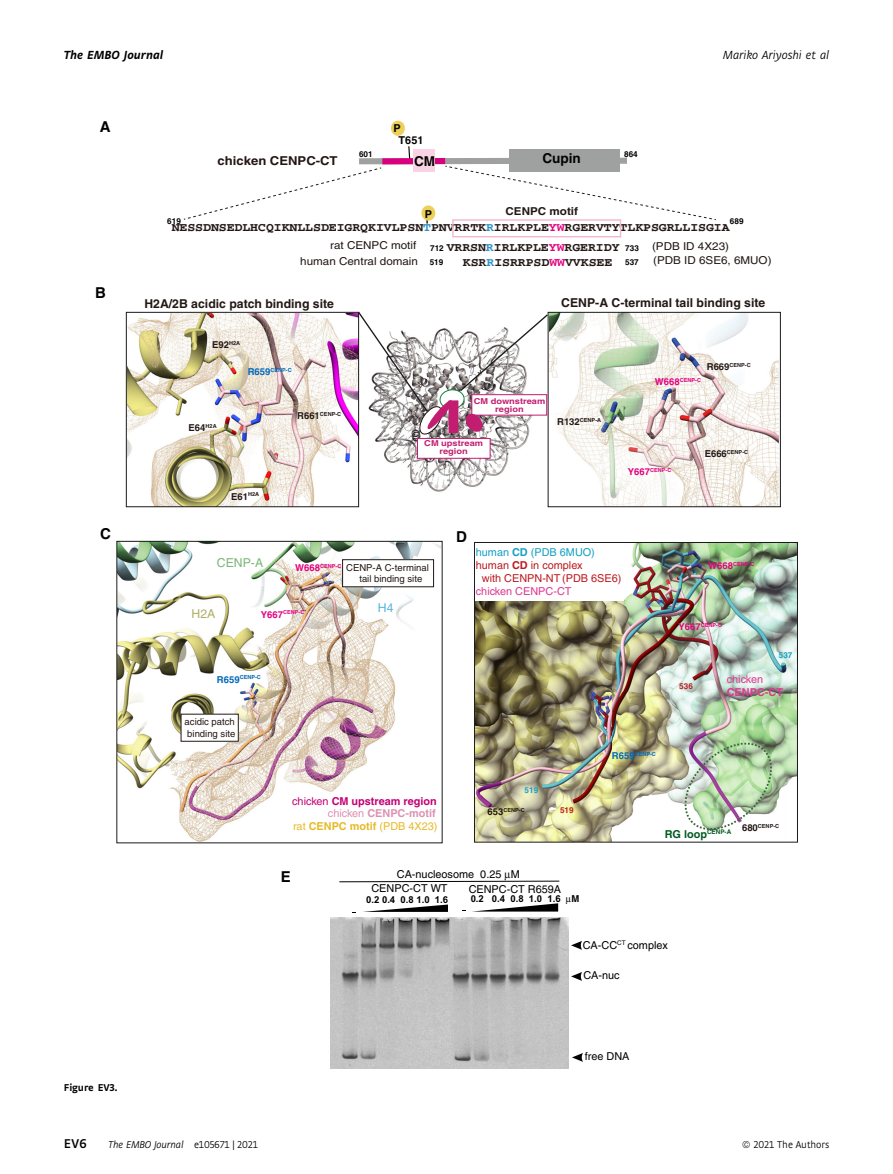
<style>
.page{position:relative;width:893px;height:1174px;background:#fff}
.page>*{position:absolute;margin:0;border:0;box-sizing:border-box;transform-origin:0 0}
.t1{font:700 15px "Helvetica";color:#000}
.t2{font:700 13.65px "Helvetica";color:#020202}
.t3{font:13.5px "Adv OT5581 a 231";color:#000}
.t4{font:12.45px "Adv OT5199123 b";color:#000}
.t5{font:12.45px "Adv OT36088 c 38.B";color:#000}
.t6{font:700 12.3px/14.5px "Courier";color:#221714;scale:1.07 1}
.t7{font:700 12.3px "Helvetica";color:#231815}
.t8{font:700 12.3px "Helvetica";color:#221714;scale:1.07 1}
.t9{font:12.3px "Helvetica";color:#7cb678}
.t10{font:12.3px "Helvetica";color:#aeaf67}
.t11{font:12.3px "Helvetica";color:#56b5de}
.t12{font:10.95px/14px "Helvetica";color:#221714;scale:1.07 1}
.t13{font:10.95px "Helvetica";color:#000}
.t14{font:10.95px "Helvetica";color:#bc1b21}
.t15{font:10.95px "Helvetica";color:#020202}
.t16{font:700 10.95px "Helvetica";color:#c40075}
.t17{font:10.95px "Helvetica";color:#e6ba28}
.t18{font:10.95px "Helvetica";color:#de388e}
.t19{font:700 10.95px "Helvetica";color:#dd91b2}
.t20{font:10.95px "Helvetica";color:#14a0c5}
.t21{font:700 10.95px "Helvetica";color:#005a20}
.t22{font:700 10.95px "Helvetica";color:#221714;scale:1.07 1}
.t23{font:700 10.95px "Helvetica";color:#de388e}
.t24{font:700 10.95px "Helvetica";color:#020202}
.t25{font:10.5px "Adv OT5199123 b";color:#000}
.t26{font:10.5px "Adv O Ta 293 a 443";color:#000}
.t27{font:10.5px "Adv OT61678 bbb.B";color:#000}
.t28{font:9.45px/11.4px "Helvetica";color:#231815}
.t29{font:700 9.45px "Arial";color:#000}
.t30{font:700 9.45px "Helvetica";color:#231815}
.t31{font:700 8.1px/8.1px "Helvetica";color:#c21d70;text-align:center;scale:1.14 1}
.t32{font:700 8.1px "Helvetica";color:#020202}
.t33{font:700 8.1px "Helvetica";color:#14a0c5}
.t34{font:700 8.1px "Helvetica";color:#bc1b21}
.t35{font:700 5.55px "Helvetica";color:#e4007f}
.t36{font:700 5.55px "Helvetica";color:#231815}
.t37{font:700 5.55px "Helvetica";color:#0068b7}
.t38{font:700 5.55px "Helvetica";color:#221714}
.s1{color:#2e90c3}
.s2{color:#231815}
.s3{color:#e4007f}
.s4{font-weight:700;font-size:8.1px;color:#020202}
.s5{font-family:"Koz Go Pr 6 N Regular 90 msp RKSJ H";font-size:8.1px;color:#020202}
.s6{font-size:9.45px}
.s7{font-weight:700}
.s8{font-weight:400}
.s9{font-family:"Helvetica"}
.s10{font-family:"Adv St Pro B"}
.s11{font-family:"Adv St Pro";font-weight:600}
.s12{font-family:"Adv O Ta 293 a 443"}
.s13{font-family:"Adv St Pro L"}
.s14{font-family:"Adv PS Sym"}
</style>
<div class="page">
<img style="left:476px;top:544px;width:320px;height:296px">
<div style="left:452px;top:219px;width:169px;height:18px;border:1px solid #f4b4d0"></div>
<div style="left:391px;top:121px;width:14px;height:15px;background:#edcf5a;border-radius:50%"></div>
<svg style="left:184px;top:146px;width:532px;height:77px"></svg>
<img style="left:128px;top:314px;width:229px;height:191px">
<div style="left:126px;top:312px;width:233px;height:195px;border:1px solid #1b1b1b"></div>
<img style="left:550px;top:314px;width:229px;height:191px">
<div style="left:548px;top:312px;width:233px;height:195px;border:1px solid #1b1b1b"></div>
<img style="left:118px;top:543px;width:322px;height:301px">
<div style="left:116px;top:541px;width:326px;height:302px;border:1px solid #1b1b1b"></div>
<div style="left:343px;top:559px;width:91px;height:28px;background:#fff"></div>
<div style="left:342px;top:559px;width:92px;height:28px;border:1px solid #231815"></div>
<div style="left:181px;top:714px;width:57px;height:27px;background:#fff"></div>
<div style="left:474px;top:542px;width:324px;height:300px;border:1px solid #1b1b1b"></div>
<div style="left:475px;top:543px;width:149px;height:57px;background:#fff"></div>
<img style="left:330px;top:917px;width:238px;height:151px">
<svg style="left:363px;top:904px;width:85px;height:8px"></svg>
<svg style="left:571px;top:972px;width:11px;height:9px"></svg>
<svg style="left:571px;top:941px;width:11px;height:8px"></svg>
<svg style="left:572px;top:1053px;width:11px;height:8px"></svg>
<svg style="left:478px;top:903px;width:80px;height:8px"></svg>
<img style="left:375px;top:436px;width:154px;height:56px">
<div style="left:417px;top:438px;width:73px;height:20px;background:#fff"></div>
<div style="left:417px;top:438px;width:73px;height:20px;border:1px solid #c21d70"></div>
<svg style="left:357px;top:311px;width:192px;height:125px"></svg>
<img style="left:679px;top:737px;width:100px;height:98px">
<svg style="left:339px;top:880px;width:221px;height:2px"></svg>
<p class="t5" style="left:64px;top:48px;width:101px">The EMBO Journal</p>
<p class="t4" style="left:723px;top:51px;width:108px">Mariko Ariyoshi et al</p>
<p class="t1" style="left:100px;top:121px;width:12px">A</p>
<p class="t1" style="left:95px;top:287px;width:12px">B</p>
<p class="t24" style="left:394px;top:124px;width:9px">P</p>
<p class="t8" style="left:218px;top:156px;width:114px">chicken CENPC-CT</p>
<p class="t24" style="left:399px;top:136px;width:26px">T651</p>
<p class="t32" style="left:359px;top:151px;width:15px">601</p>
<p class="t2" style="left:542px;top:153px;width:40px">Cupin</p>
<p class="t32" style="left:624px;top:151px;width:15px">864</p>
<p class="t2" style="left:414px;top:156px;width:23px">CM</p>
<p class="t24" style="left:425px;top:210px;width:9px">P</p>
<p class="t22" style="left:506px;top:207px;width:69px">CENPC motif</p>
<p class="t32" style="left:167px;top:218px;width:15px">619</p>
<p class="t32" style="left:730px;top:218px;width:15px">689</p>
<p class="t6" style="left:172px;top:221px;width:523px">NESSDNSEDLHCQIKNLLSDEIGRQKIVLPSN<span class="s1">T</span>PNVRRTK<span class="s1">R</span>I<span class="s2">R</span>LKPLE<span class="s3">YW</span>RGERVTYTLKPSGRLLISGIA</p>
<p class="t12" style="left:330px;top:239px;width:82px">rat CENPC motif</p>
<p class="t32" style="left:430px;top:246px;width:15px">712</p>
<p class="t32" style="left:625px;top:246px;width:15px">733</p>
<p class="t12" style="left:300px;top:255px;width:153px">human Central domain <span class="s4">519</span> <span class="s5">　　</span></p>
<p class="t32" style="left:625px;top:259px;width:15px">537</p>
<p class="t6" style="left:463px;top:241px;width:148px;text-indent:-16px">VRRSN<span class="s1">R</span>I<span class="s2">R</span>LKPLE<span class="s3">YW</span>RGERIDY<br>KSR<span class="s1">R</span>I<span class="s2">S</span>RRPSD<span class="s3">WW</span>VVKSEE</p>
<p class="t12" style="left:652px;top:240px;width:113px">(PDB ID 4X23)<br>(PDB ID 6SE6, 6MUO)</p>
<p class="t7" style="left:144px;top:299px;width:191px">H2A/2B acidic patch binding site</p>
<p class="t30" style="left:212px;top:341px;width:30px">E92<sup>H2A</sup></p>
<p class="t37" style="left:248px;top:367px;width:46px"><span class="s6">R659</span>CENP-C</p>
<p class="t30" style="left:189px;top:424px;width:30px">E64<sup>H2A</sup></p>
<p class="t36" style="left:297px;top:412px;width:46px"><span class="s6">R661</span>CENP-C</p>
<p class="t30" style="left:231px;top:493px;width:30px">E61<sup>H2A</sup></p>
<p class="t7" style="left:561px;top:298px;width:206px">CENP-A C-terminal tail binding site</p>
<p class="t31" style="left:474px;top:397px;width:64px">CM downstream region</p>
<p class="t31" style="left:424px;top:440px;width:53px">CM upstream region</p>
<p class="t36" style="left:557px;top:418px;width:46px"><span class="s6">R132</span>CENP-A</p>
<p class="t36" style="left:707px;top:363px;width:46px"><span class="s6">R669</span>CENP-C</p>
<p class="t35" style="left:655px;top:378px;width:48px"><span class="s6">W668</span>CENP-C</p>
<p class="t35" style="left:628px;top:468px;width:45px"><span class="s6">Y667</span>CENP-C</p>
<p class="t36" style="left:705px;top:449px;width:45px"><span class="s6">E666</span>CENP-C</p>
<p class="t1" style="left:100px;top:528px;width:12px">C</p>
<p class="t1" style="left:456px;top:531px;width:12px">D</p>
<p class="t9" style="left:217px;top:557px;width:48px">CENP-A</p>
<p class="t28" style="left:359px;top:562px;width:71px;text-indent:-13px">CENP-A C-terminal tail binding site</p>
<p class="t35" style="left:295px;top:564px;width:48px"><span class="s6">W668</span>CENP-C</p>
<p class="t10" style="left:192px;top:609px;width:25px">H2A</p>
<p class="t35" style="left:261px;top:610px;width:45px"><span class="s6">Y667</span>CENP-C</p>
<p class="t11" style="left:378px;top:603px;width:17px">H4</p>
<p class="t20" style="left:476px;top:548px;width:121px">human <span class="s7">CD</span> (PDB 6MUO)</p>
<p class="t14" style="left:476px;top:561px;width:108px">human <span class="s7">CD</span> in complex</p>
<p class="t14" style="left:482px;top:574px;width:141px">with CENPN-NT (PDB 6SE6)</p>
<p class="t18" style="left:476px;top:587px;width:97px">chicken CENPC-CT</p>
<p class="t37" style="left:217px;top:675px;width:46px"><span class="s6">R659</span>CENP-C</p>
<p class="t28" style="left:185px;top:717px;width:52px">acidic patch binding site</p>
<p class="t37" style="left:612px;top:752px;width:46px"><span class="s6">R659</span>CENP-C</p>
<p class="t35" style="left:708px;top:561px;width:48px"><span class="s6">W668</span>CENP-C</p>
<p class="t35" style="left:678px;top:623px;width:45px"><span class="s6">Y667</span>CENP-C</p>
<p class="t33" style="left:779px;top:652px;width:15px">537</p>
<p class="t34" style="left:679px;top:683px;width:15px">536</p>
<p class="t18" style="left:727px;top:675px;width:38px">chicken</p>
<p class="t23" style="left:727px;top:688px;width:58px">CENPC-CT</p>
<p class="t16" style="left:292px;top:797px;width:146px"><span class="s8">chicken</span> CM upstream region</p>
<p class="t19" style="left:328px;top:809px;width:109px"><span class="s8">chicken</span> CENPC-motif</p>
<p class="t17" style="left:293px;top:821px;width:146px">rat <span class="s7">CENPC motif</span> (PDB 4X23)</p>
<p class="t33" style="left:525px;top:787px;width:15px">519</p>
<p class="t38" style="left:488px;top:807px;width:39px"><span class="s6">653</span>CENP-C</p>
<p class="t34" style="left:560px;top:807px;width:15px">519</p>
<p class="t21" style="left:665px;top:829px;width:68px">RG loop<sup>CENP-A</sup></p>
<p class="t38" style="left:742px;top:824px;width:39px"><span class="s6">680</span>CENP-C</p>
<p class="t1" style="left:281px;top:870px;width:12px">E</p>
<p class="t13" style="left:397px;top:869px;width:125px">CA-nucleosome 0.25 M</p>
<p class="t13" style="left:371px;top:884px;width:78px">CENPC-CT WT</p>
<p class="t29" style="left:366px;top:894px;width:84px">0.2 0.4 0.8 1.0 1.6</p>
<p class="t13" style="left:469px;top:885px;width:94px">CENPC-CT R659A</p>
<p class="t29" style="left:471px;top:893px;width:110px">0.2 0.4 0.8 1.0 1.6 <span class="s9">M</span></p>
<p class="t15" style="left:583px;top:941px;width:87px">CA-CC<sup>CT</sup> complex</p>
<p class="t15" style="left:583px;top:971px;width:38px">CA-nuc</p>
<p class="t27" style="left:64px;top:1083px;width:55px">Figure EV<span class="s10">3</span>.</p>
<p class="t15" style="left:585px;top:1051px;width:46px">free DNA</p>
<p class="t3" style="left:64px;top:1136px;width:25px">EV<span class="s11">6</span></p>
<p class="t25" style="left:108px;top:1141px;width:152px">The EMBO Journal <span class="s12">e</span><span class="s13">105671</span> <span class="s12">|</span> <span class="s13">2021</span></p>
<p class="t26" style="left:742px;top:1140px;width:89px"><span class="s14">ª</span> <span class="s13">2021</span> The Authors</p>
</div>
